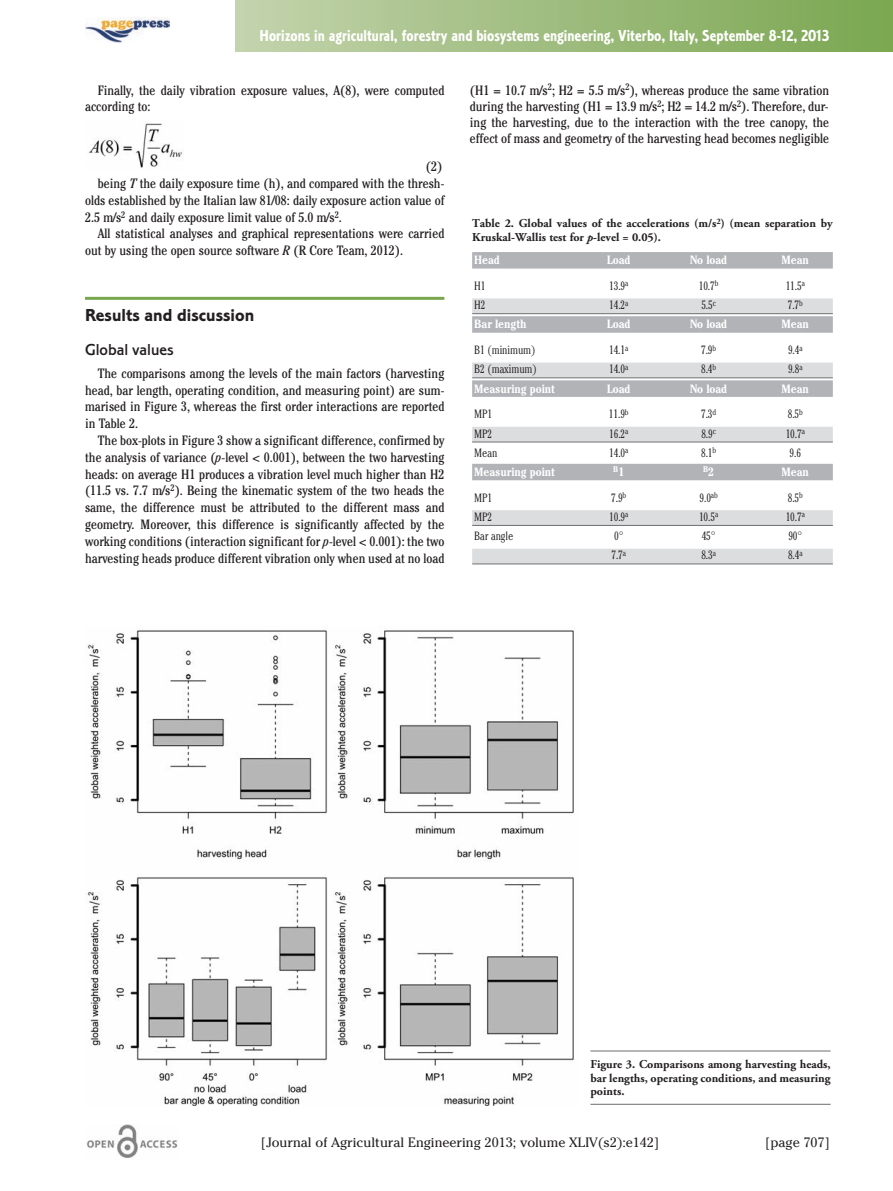
<style>
.page{position:relative;width:893px;height:1191px;background:#fff}
.page>*{position:absolute;margin:0;border:0;box-sizing:border-box;transform-origin:0 0}
.t1{font:18px "Corinthian Bold Plain";color:#231f20}
.t2{font:16.5px "Corinthian Bold Condensed Plain";color:#fff}
.t3{font:16.5px "Corinthian Medium Plain";color:#231f20}
.t4{font:condensed 13.5px/16.8px "Cheltenham";color:#231f20;text-align:justify}
.t5{font:13.5px "Cheltenham";color:#231f20}
.t6{font:300 condensed 12px "Cheltenham";letter-spacing:-.01em;color:#231f20}
.t7{font:700 12px/13.5px "Adobe Garamond Pro";color:#231f20}
.t8{font:700 condensed 12px "Cheltenham";letter-spacing:-.01em;color:#fff}
.t9{font:700 condensed 8.4px "Cheltenham";color:#fff}
.s1{font-style:italic}
.s2{font-size:12px}
</style>
<div class="page">
<hr style="left:85px;top:297px;width:359px;height:3px;background:#78a74d">
<img style="left:88px;top:123px;width:94px;height:45px">
<img style="left:86px;top:1124px;width:92px;height:34px">
<img style="left:85px;top:17px;width:84px;height:26px">
<div style="left:235px;top:0;width:658px;height:51px;background:linear-gradient(to right,#c3d3ac,#7aa650)"></div>
<div style="left:472px;top:252px;width:361px;height:16px;background:#b2b3b7"></div>
<div style="left:472px;top:298px;width:361px;height:15px;background:#dcdddf"></div>
<hr style="left:472px;top:313px;width:361px;height:1px;background:#6c6d70">
<div style="left:472px;top:316px;width:361px;height:17px;background:#b2b3b7"></div>
<div style="left:472px;top:362px;width:361px;height:15px;background:#dcdddf"></div>
<hr style="left:472px;top:377px;width:361px;height:1px;background:#6c6d70">
<div style="left:472px;top:380px;width:361px;height:17px;background:#b2b3b7"></div>
<div style="left:472px;top:427px;width:361px;height:15px;background:#dcdddf"></div>
<hr style="left:472px;top:442px;width:361px;height:1px;background:#6c6d70">
<div style="left:472px;top:464px;width:361px;height:16px;background:#b2b3b7"></div>
<div style="left:472px;top:510px;width:361px;height:15px;background:#dcdddf"></div>
<hr style="left:472px;top:525px;width:361px;height:1px;background:#6c6d70">
<div style="left:472px;top:549px;width:361px;height:15px;background:#dcdddf"></div>
<hr style="left:472px;top:563px;width:361px;height:1px;background:#6c6d70">
<img style="left:86px;top:630px;width:488px;height:476px">
<hr style="left:590px;top:1050px;width:241px;height:1px;background:#6c6d70">
<hr style="left:590px;top:1103px;width:241px;height:1px;background:#6c6d70">
<p class="t2" style="left:260px;top:30px;width:571px">Horizons in agricultural, forestry and biosystems engineering, Viterbo, Italy, September 8-12, 2013</p>
<p class="t4" style="left:85px;top:83px;width:361px;text-indent:13px">Finally, the daily vibration exposure values, A(8), were computed according to:</p>
<p class="t4" style="left:426px;top:159px;width:18px">(2)</p>
<p class="t4" style="left:98px;top:176px;width:348px">being <span class="s1">T</span> the daily exposure time (h), and compared with the thresh-</p>
<p class="t4" style="left:85px;top:193px;width:361px">olds established by the Italian law 81/08: daily exposure action value of</p>
<p class="t4" style="left:85px;top:210px;width:258px">2.5 m/s<sup>2</sup> and daily exposure limit value of 5.0 m/s<sup>2</sup>.</p>
<p class="t4" style="left:98px;top:226px;width:348px">All statistical analyses and graphical representations were carried</p>
<p class="t4" style="left:85px;top:243px;width:319px">out by using the open source software <span class="s1">R</span> (R Core Team, 2012).</p>
<h1 class="t1" style="left:85px;top:309px;width:171px">Results and discussion</h1>
<p class="t3" style="left:85px;top:344px;width:90px">Global values</p>
<p class="t4" style="left:85px;top:366px;width:361px;text-indent:13px">The comparisons among the levels of the main factors (harvesting head, bar length, operating condition, and measuring point) are sum&shy;marised in Figure 3, whereas the first order interactions are reported in Table 2.</p>
<p class="t4" style="left:85px;top:433px;width:361px;text-indent:13px">The box-plots in Figure 3 show a significant difference, confirmed by the analysis of variance (<span class="s1">p</span>-level &lt; 0.001), between the two harvesting heads: on average H1 produces a vibration level much higher than H2 (11.5 vs. 7.7 m/s<sup>2</sup>). Being the kinematic system of the two heads the same, the difference must be attributed to the different mass and geometry. Moreover, this difference is significantly affected by the working conditions (interaction significant for <span class="s1">p</span>-level &lt; 0.001): the two harvesting heads produce different vibration only when used at no load</p>
<p class="t4" style="left:470px;top:83px;width:361px;line-height:16.2px">(H1 = 10.7 m/s<sup>2</sup>; H2 = 5.5 m/s<sup>2</sup>), whereas produce the same vibration during the harvesting (H1 = 13.9 m/s<sup>2</sup>; H2 = 14.2 m/s<sup>2</sup>). Therefore, dur&shy;ing the harvesting, due to the interaction with the tree canopy, the effect of mass and geometry of the harvesting head becomes negligible</p>
<p class="t7" style="left:472px;top:218px;width:362px">Table 2. Global values of the accelerations (m/s<sup>2</sup>) (mean separation by<br>Kruskal-Wallis test for <span class="s1">p</span>-level = 0.05).</p>
<p class="t8" style="left:474px;top:256px;width:27px">Head</p>
<p class="t8" style="left:607px;top:256px;width:25px">Load</p>
<p class="t8" style="left:690px;top:256px;width:39px">No load</p>
<p class="t8" style="left:782px;top:256px;width:29px">Mean</p>
<p class="t6" style="left:474px;top:281px;width:13px">H1</p>
<p class="t6" style="left:609px;top:281px;width:21px">13.9<sup>a</sup></p>
<p class="t6" style="left:699px;top:281px;width:21px">10.7<sup>b</sup></p>
<p class="t6" style="left:786px;top:281px;width:21px">11.5<sup>a</sup></p>
<p class="t6" style="left:474px;top:301px;width:13px">H2</p>
<p class="t6" style="left:609px;top:301px;width:21px">14.2<sup>a</sup></p>
<p class="t6" style="left:701px;top:301px;width:16px">5.5<sup>c</sup></p>
<p class="t6" style="left:788px;top:301px;width:17px">7.7<sup>b</sup></p>
<p class="t8" style="left:474px;top:320px;width:54px">Bar length</p>
<p class="t8" style="left:607px;top:320px;width:25px">Load</p>
<p class="t8" style="left:690px;top:320px;width:39px">No load</p>
<p class="t8" style="left:782px;top:320px;width:29px">Mean</p>
<p class="t6" style="left:474px;top:346px;width:63px">B1 (minimum)</p>
<p class="t6" style="left:609px;top:346px;width:21px">14.1<sup>a</sup></p>
<p class="t6" style="left:701px;top:346px;width:17px">7.9<sup>b</sup></p>
<p class="t6" style="left:788px;top:346px;width:16px">9.4<sup>a</sup></p>
<p class="t6" style="left:474px;top:365px;width:64px">B2 (maximum)</p>
<p class="t6" style="left:609px;top:365px;width:21px">14.0<sup>a</sup></p>
<p class="t6" style="left:701px;top:365px;width:17px">8.4<sup>b</sup></p>
<p class="t6" style="left:788px;top:365px;width:16px">9.8<sup>a</sup></p>
<p class="t8" style="left:474px;top:384px;width:82px">Measuring point</p>
<p class="t8" style="left:607px;top:384px;width:25px">Load</p>
<p class="t8" style="left:690px;top:384px;width:39px">No load</p>
<p class="t8" style="left:782px;top:384px;width:29px">Mean</p>
<p class="t6" style="left:474px;top:410px;width:19px">MP1</p>
<p class="t6" style="left:609px;top:410px;width:21px">11.9<sup>b</sup></p>
<p class="t6" style="left:701px;top:410px;width:17px">7.3<sup>d</sup></p>
<p class="t6" style="left:788px;top:410px;width:17px">8.5<sup>b</sup></p>
<p class="t6" style="left:474px;top:429px;width:19px">MP2</p>
<p class="t6" style="left:609px;top:429px;width:21px">16.2<sup>a</sup></p>
<p class="t6" style="left:701px;top:429px;width:16px">8.9<sup>c</sup></p>
<p class="t6" style="left:786px;top:429px;width:21px">10.7<sup>a</sup></p>
<p class="t6" style="left:474px;top:448px;width:25px">Mean</p>
<p class="t6" style="left:609px;top:448px;width:21px">14.0<sup>a</sup></p>
<p class="t6" style="left:701px;top:448px;width:17px">8.1<sup>b</sup></p>
<p class="t6" style="left:790px;top:448px;width:13px">9.6</p>
<p class="t8" style="left:474px;top:467px;width:82px">Measuring point</p>
<p class="t9" style="left:613px;top:466px;width:13px">B<span class="s2">1</span></p>
<p class="t9" style="left:703px;top:466px;width:13px">B<span class="s2">2</span></p>
<p class="t8" style="left:782px;top:467px;width:29px">Mean</p>
<p class="t6" style="left:474px;top:493px;width:19px">MP1</p>
<p class="t6" style="left:611px;top:493px;width:17px">7.9<sup>b</sup></p>
<p class="t6" style="left:699px;top:493px;width:20px">9.0<sup>ab</sup></p>
<p class="t6" style="left:788px;top:493px;width:17px">8.5<sup>b</sup></p>
<p class="t6" style="left:474px;top:512px;width:19px">MP2</p>
<p class="t6" style="left:609px;top:512px;width:21px">10.9<sup>a</sup></p>
<p class="t6" style="left:699px;top:512px;width:21px">10.5<sup>a</sup></p>
<p class="t6" style="left:786px;top:512px;width:21px">10.7<sup>a</sup></p>
<p class="t6" style="left:474px;top:532px;width:41px">Bar angle</p>
<p class="t6" style="left:614px;top:532px;width:11px">0°</p>
<p class="t6" style="left:702px;top:532px;width:15px">45°</p>
<p class="t6" style="left:788px;top:532px;width:15px">90°</p>
<p class="t6" style="left:611px;top:551px;width:16px">7.7<sup>a</sup></p>
<p class="t6" style="left:701px;top:551px;width:16px">8.3<sup>a</sup></p>
<p class="t6" style="left:788px;top:551px;width:16px">8.4<sup>a</sup></p>
<p class="t7" style="left:590px;top:1058px;width:242px;text-align:justify">Figure 3. Comparisons among harvesting heads, bar lengths, operating conditions, and measuring points.</p>
<p class="t5" style="left:261px;top:1134px;width:400px">[Journal of Agricultural Engineering 2013; volume XLIV(s2):e142]</p>
<p class="t5" style="left:765px;top:1134px;width:66px">[page 707]</p>
</div>
